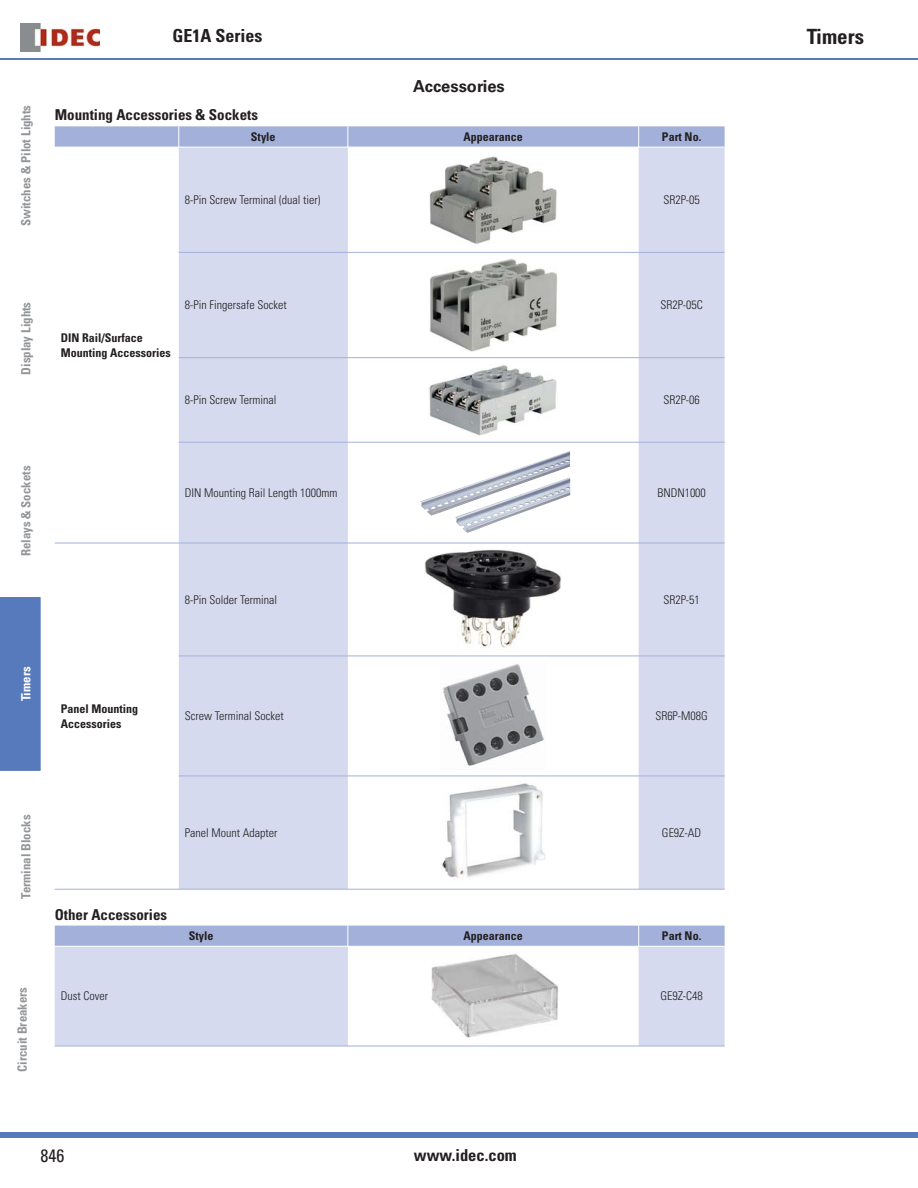
<style>
.page{position:relative;width:918px;height:1188px;background:#fff}
.page>*{position:absolute;margin:0;border:0;box-sizing:border-box;transform-origin:0 0}
.t1{font:700 condensed 21px "Univers LT Std";color:#231f20}
.t2{font:700 condensed 18px "Univers LT Std";color:#231f20}
.t3{font:condensed 18px "Univers LT Std";color:#231f20}
.t4{font:700 condensed 16.5px "Univers LT Std";color:#231f20}
.t5{font:700 16.5px "Univers LT Std";color:#231f20}
.t6{font:700 condensed 15px "Univers LT Std";color:#231f20}
.t7{font:700 condensed 12.75px "Univers LT Std";color:#939598}
.t8{font:700 condensed 12.75px "Univers LT Std";color:#fff}
.t9{font:300 condensed 12px "Univers LT Std";color:#231f20}
.t10{font:700 condensed 12px/14.4px "Univers LT Std";color:#231f20}
</style>
<div class="page">
<hr style="left:0;top:59px;width:918px;height:1px;background:#577abc">
<div style="left:0;top:1132px;width:918px;height:6px;background:#577abc"></div>
<img style="left:20px;top:24px;width:80px;height:27px">
<hr style="left:0;top:597px;width:40px;height:1px;background:#577abc">
<hr style="left:40px;top:598px;width:1px;height:172px;background:#577abc">
<div style="left:0;top:598px;width:40px;height:173px;background:#577abc"></div>
<svg style="left:179px;top:148px;width:546px;height:741px;fill:#d6daef"></svg>
<svg style="left:55px;top:126px;width:670px;height:21px;background:#a6b4db"></svg>
<hr style="left:179px;top:252px;width:546px;height:1px;background:#a3b1da">
<hr style="left:179px;top:357px;width:546px;height:1px;background:#a3b1da">
<hr style="left:179px;top:442px;width:546px;height:1px;background:#a3b1da">
<hr style="left:55px;top:543px;width:124px;height:1px;background:#a3b1da">
<hr style="left:55px;top:889px;width:124px;height:1px;background:#a3b1da">
<hr style="left:179px;top:543px;width:546px;height:1px;background:#a3b1da">
<hr style="left:179px;top:656px;width:546px;height:1px;background:#a3b1da">
<hr style="left:179px;top:776px;width:546px;height:1px;background:#a3b1da">
<hr style="left:179px;top:889px;width:460px;height:1px;background:#a3b1da">
<hr style="left:639px;top:889px;width:86px;height:1px;background:#a3b1da">
<img style="left:429px;top:153px;width:128px;height:93px">
<img style="left:429px;top:258px;width:128px;height:94px">
<img style="left:429px;top:364px;width:129px;height:72px">
<img style="left:421px;top:451px;width:149px;height:82px">
<img style="left:425px;top:549px;width:137px;height:101px">
<img style="left:441px;top:662px;width:105px;height:108px">
<img style="left:441px;top:782px;width:105px;height:101px">
<svg style="left:55px;top:947px;width:670px;height:99px;fill:#d6daef"></svg>
<hr style="left:55px;top:1046px;width:584px;height:1px;background:#a3b1da">
<hr style="left:639px;top:1046px;width:86px;height:1px;background:#a3b1da">
<div style="left:55px;top:926px;width:670px;height:20px;background:#a3b1da"></div>
<img style="left:428px;top:952px;width:130px;height:88px">
<p class="t2" style="left:172px;top:27px;width:91px">GE1A Series</p>
<p class="t1" style="left:807px;top:27px;width:59px">Timers</p>
<p class="t7" style="left:20px;top:226px;width:123px;rotate:-90deg">Switches &amp; Pilot Lights</p>
<p class="t5" style="left:413px;top:78px;width:93px">Accessories</p>
<p class="t6" style="left:55px;top:108px;width:205px">Mounting Accessories &amp; Sockets</p>
<p class="t10" style="left:251px;top:130px;width:26px">Style</p>
<p class="t10" style="left:464px;top:130px;width:61px">Appearance</p>
<p class="t10" style="left:662px;top:130px;width:41px">Part No.</p>
<p class="t9" style="left:185px;top:194px;width:137px">8-Pin Screw Terminal (dual tier)</p>
<p class="t9" style="left:663px;top:194px;width:38px">SR2P-05</p>
<p class="t7" style="left:20px;top:375px;width:74px;rotate:-90deg">Display Lights</p>
<p class="t7" style="left:20px;top:556px;width:92px;rotate:-90deg">Relays &amp; Sockets</p>
<p class="t8" style="left:20px;top:701px;width:36px;rotate:-90deg">Timers</p>
<p class="t10" style="left:61px;top:331px;width:111px">DIN Rail/Surface<br>Mounting Accessories</p>
<p class="t9" style="left:185px;top:299px;width:103px">8-Pin Fingersafe Socket</p>
<p class="t9" style="left:660px;top:299px;width:44px">SR2P-05C</p>
<p class="t9" style="left:185px;top:394px;width:93px">8-Pin Screw Terminal</p>
<p class="t9" style="left:663px;top:394px;width:38px">SR2P-06</p>
<p class="t9" style="left:185px;top:487px;width:154px">DIN Mounting Rail Length 1000mm</p>
<p class="t9" style="left:657px;top:487px;width:50px">BNDN1000</p>
<p class="t9" style="left:185px;top:594px;width:94px">8-Pin Solder Terminal</p>
<p class="t9" style="left:663px;top:594px;width:38px">SR2P-51</p>
<p class="t10" style="left:61px;top:702px;width:79px">Panel Mounting<br>Accessories</p>
<p class="t9" style="left:185px;top:710px;width:101px">Screw Terminal Socket</p>
<p class="t9" style="left:655px;top:710px;width:54px">SR6P-M08G</p>
<p class="t7" style="left:20px;top:899px;width:86px;rotate:-90deg">Terminal Blocks</p>
<p class="t7" style="left:16px;top:1072px;width:86px;rotate:-90deg">Circuit Breakers</p>
<p class="t9" style="left:185px;top:827px;width:94px">Panel Mount Adapter</p>
<p class="t9" style="left:662px;top:827px;width:41px">GE9Z-AD</p>
<p class="t6" style="left:55px;top:907px;width:114px">Other Accessories</p>
<p class="t10" style="left:189px;top:929px;width:26px">Style</p>
<p class="t10" style="left:464px;top:929px;width:61px">Appearance</p>
<p class="t10" style="left:662px;top:929px;width:41px">Part No.</p>
<p class="t9" style="left:61px;top:991px;width:49px">Dust Cover</p>
<p class="t9" style="left:660px;top:991px;width:44px">GE9Z-C48</p>
<p class="t3" style="left:40px;top:1147px;width:25px">846</p>
<p class="t4" style="left:414px;top:1148px;width:104px">www.idec.com</p>
</div>
